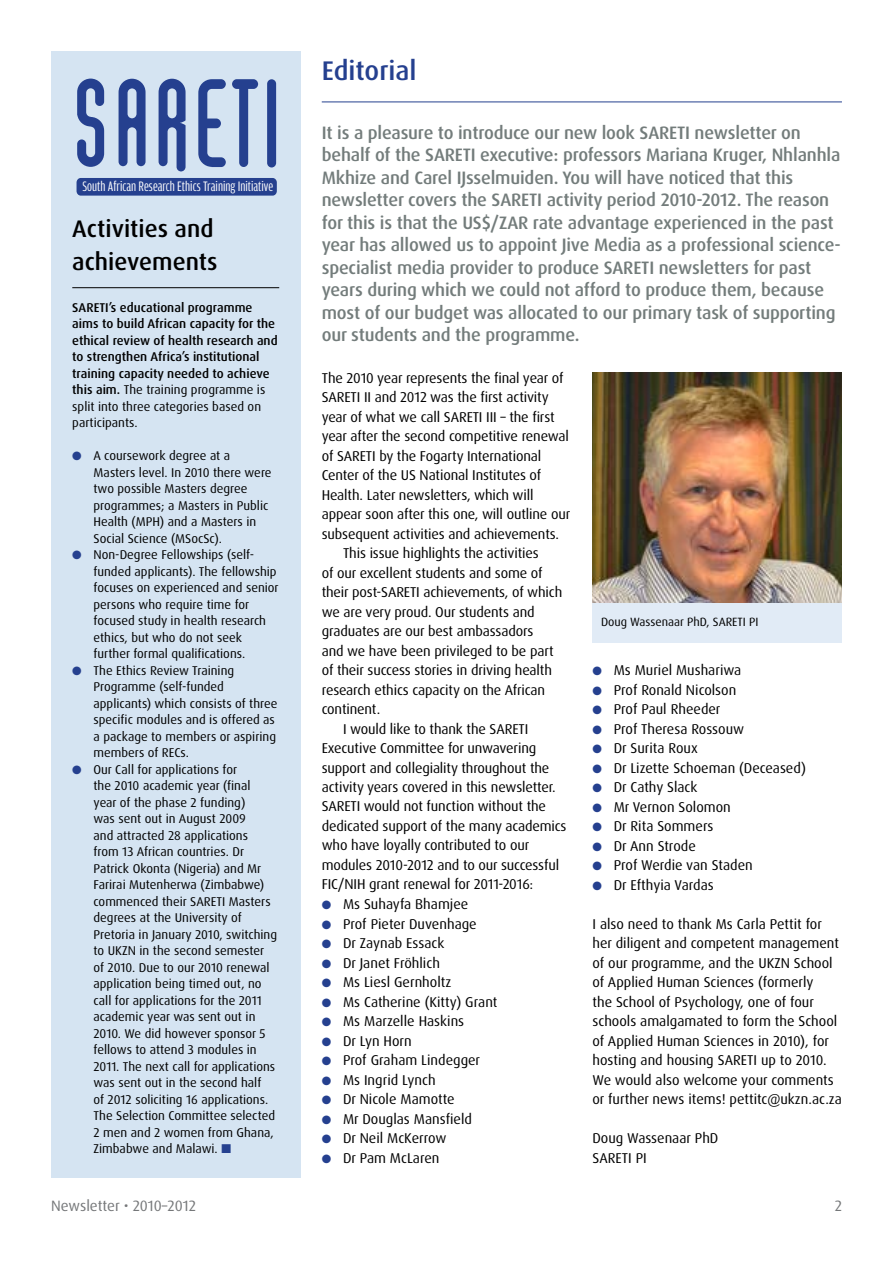
<style>
.page{position:relative;width:893px;height:1263px;background:#fff}
.page>*{position:absolute;margin:0;border:0;box-sizing:border-box;transform-origin:0 0}
.t1{font:500 27px "Dax Pro";color:#25408f}
.t2{font:500 24px/33px "Dax Pro";color:#000}
.t3{font:500 18px/22.5px "Dax Pro";letter-spacing:-.01em;color:#737c7b}
.t4{font:15px "Dax Pro";color:#757779}
.t5{font:14.55px "Amplitude Comp";color:#fff;scale:1.05 1}
.t6{font:14.25px/19.5px "Dax Pro";letter-spacing:-.01em;color:#000}
.t7{font:12.75px/16.5px "Dax Pro";color:#000}
.t8{font:500 12.75px/16.5px "Dax Pro";color:#000}
.t9{font:12px "Dax Pro";color:#000}
.s1{font-weight:400}
.s2{color:#25408f}
</style>
<div class="page">
<div style="left:51px;top:51px;width:249px;height:1127px;background:#d5e4f2"></div>
<hr style="left:72px;top:287px;width:207px;height:1px;background:#000">
<hr style="left:322px;top:102px;width:520px;height:1px;background:#25408f">
<div style="left:77px;top:178px;width:200px;height:18px;background:#25408f;border-radius:4px"></div>
<svg style="left:119px;top:79px;width:27px;height:87px"></svg>
<svg style="left:77px;top:79px;width:27px;height:88px"></svg>
<svg style="left:198px;top:79px;width:28px;height:88px"></svg>
<svg style="left:232px;top:79px;width:26px;height:88px"></svg>
<div style="left:267px;top:79px;width:9px;height:88px;background:#25408f;border-radius:5px"></div>
<svg style="left:159px;top:79px;width:27px;height:92px"></svg>
<img style="left:592px;top:373px;width:250px;height:231px">
<div style="left:592px;top:604px;width:250px;height:39px;background:#e1ebf6"></div>
<p class="t5" style="left:82px;top:179px;width:183px">South African Research Ethics Training Initiative</p>
<h2 class="t2" style="left:72px;top:213px;width:147px">Activities and achievements</h2>
<p class="t8" style="left:72px;top:299px;width:207px">SARETI’s educational programme aims to build African capacity for the ethical review of health research and to strengthen Africa’s institutional training capacity needed to achieve this aim. <span class="s1">The training programme is split into three categories based on participants.</span></p>
<p class="t7" style="left:94px;top:447px;width:180px;text-indent:-21px"><span class="s2">●</span> A coursework degree at a<br>Masters level. In 2010 there were two possible Masters degree programmes; a Masters in Public<br>Health (MPH) and a Masters in<br>Social Science (MSocSc).</p>
<p class="t7" style="left:94px;top:546px;width:187px;text-indent:-21px"><span class="s2">●</span> Non-Degree Fellowships (self&shy;funded applicants). The fellowship focuses on experienced and senior persons who require time for focused study in health research ethics, but who do not seek further formal qualifications.</p>
<p class="t7" style="left:94px;top:662px;width:185px;text-indent:-21px"><span class="s2">●</span> The Ethics Review Training<br>Programme (self-funded applicants) which consists of three specific modules and is offered as a package to members or aspiring members of RECs.</p>
<p class="t7" style="left:94px;top:761px;width:185px;text-indent:-21px"><span class="s2">●</span> Our Call for applications for<br>the 2010 academic year (final<br>year of the phase 2 funding)<br>was sent out in August 2009<br>and attracted 28 applications<br>from 13 African countries. Dr<br>Patrick Okonta (Nigeria) and Mr<br>Farirai Mutenherwa (Zimbabwe) commenced their SARETI Masters degrees at the University of<br>Pretoria in January 2010, switching to UKZN in the second semester of 2010. Due to our 2010 renewal application being timed out, no call for applications for the 2011 academic year was sent out in<br>2010. We did however sponsor 5 fellows to attend 3 modules in<br>2011. The next call for applications was sent out in the second half<br>of 2012 soliciting 16 applications.<br>The Selection Committee selected<br>2 men and 2 women from Ghana,<br>Zimbabwe and Malawi. <span class="s2">■</span></p>
<h1 class="t1" style="left:322px;top:53px;width:96px">Editorial</h1>
<p class="t3" style="left:322px;top:121px;width:521px">It is a pleasure to introduce our new look SARETI newsletter on behalf of the SARETI executive: professors Mariana Kruger, Nhlanhla Mkhize and Carel IJsselmuiden. You will have noticed that this newsletter covers the SARETI activity period 2010-2012. The reason for this is that the US$/ZAR rate advantage experienced in the past year has allowed us to appoint Jive Media as a professional science&shy;specialist media provider to produce SARETI newsletters for past years during which we could not afford to produce them, because most of our budget was allocated to our primary task of supporting our students and the programme.</p>
<p class="t6" style="left:322px;top:368px;width:243px">The 2010 year represents the final year of</p>
<p class="t6" style="left:322px;top:387px;width:229px">SARETI II and 2012 was the first activity</p>
<p class="t6" style="left:322px;top:407px;width:234px">year of what we call SARETI III – the first</p>
<p class="t6" style="left:322px;top:426px;width:249px">year after the second competitive renewal</p>
<p class="t6" style="left:322px;top:446px;width:221px">of SARETI by the Fogarty International</p>
<p class="t6" style="left:322px;top:465px;width:221px">Center of the US National Institutes of</p>
<p class="t6" style="left:322px;top:485px;width:213px">Health. Later newsletters, which will</p>
<p class="t6" style="left:322px;top:504px;width:250px">appear soon after this one, will outline our</p>
<p class="t6" style="left:322px;top:524px;width:239px">subsequent activities and achievements.</p>
<p class="t6" style="left:343px;top:543px;width:197px">This issue highlights the activities</p>
<p class="t6" style="left:322px;top:563px;width:222px">of our excellent students and some of</p>
<p class="t6" style="left:322px;top:582px;width:242px">their post-SARETI achievements, of which</p>
<p class="t6" style="left:322px;top:602px;width:214px">we are very proud. Our students and</p>
<p class="t6" style="left:322px;top:621px;width:213px">graduates are our best ambassadors</p>
<p class="t6" style="left:322px;top:641px;width:233px">and we have been privileged to be part</p>
<p class="t6" style="left:322px;top:660px;width:232px">of their success stories in driving health</p>
<p class="t6" style="left:322px;top:680px;width:225px">research ethics capacity on the African</p>
<p class="t6" style="left:322px;top:699px;width:60px">continent.</p>
<p class="t6" style="left:343px;top:719px;width:187px">I would like to thank the SARETI</p>
<p class="t6" style="left:322px;top:738px;width:216px">Executive Committee for unwavering</p>
<p class="t6" style="left:322px;top:758px;width:229px">support and collegiality throughout the</p>
<p class="t6" style="left:322px;top:777px;width:236px">activity years covered in this newsletter.</p>
<p class="t6" style="left:322px;top:797px;width:226px">SARETI would not function without the</p>
<p class="t6" style="left:322px;top:816px;width:246px">dedicated support of the many academics</p>
<p class="t6" style="left:322px;top:836px;width:209px">who have loyally contributed to our</p>
<p class="t6" style="left:322px;top:855px;width:239px">modules 2010-2012 and to our successful</p>
<p class="t6" style="left:322px;top:875px;width:213px">FIC/NIH grant renewal for 2011-2016:</p>
<p class="t6" style="left:322px;top:894px;width:148px"><span class="s2">●</span> Ms Suhayfa Bhamjee</p>
<p class="t6" style="left:322px;top:914px;width:156px"><span class="s2">●</span> Prof Pieter Duvenhage</p>
<p class="t6" style="left:322px;top:933px;width:124px"><span class="s2">●</span> Dr Zaynab Essack</p>
<p class="t6" style="left:322px;top:953px;width:120px"><span class="s2">●</span> Dr Janet Fröhlich</p>
<p class="t6" style="left:322px;top:972px;width:131px"><span class="s2">●</span> Ms Liesl Gernholtz</p>
<p class="t6" style="left:322px;top:992px;width:177px"><span class="s2">●</span> Ms Catherine (Kitty) Grant</p>
<p class="t6" style="left:322px;top:1011px;width:144px"><span class="s2">●</span> Ms Marzelle Haskins</p>
<p class="t6" style="left:322px;top:1031px;width:92px"><span class="s2">●</span> Dr Lyn Horn</p>
<p class="t6" style="left:322px;top:1050px;width:160px"><span class="s2">●</span> Prof Graham Lindegger</p>
<p class="t6" style="left:322px;top:1070px;width:115px"><span class="s2">●</span> Ms Ingrid Lynch</p>
<p class="t6" style="left:322px;top:1089px;width:134px"><span class="s2">●</span> Dr Nicole Mamotte</p>
<p class="t6" style="left:322px;top:1109px;width:152px"><span class="s2">●</span> Mr Douglas Mansfield</p>
<p class="t6" style="left:322px;top:1128px;width:126px"><span class="s2">●</span> Dr Neil McKerrow</p>
<p class="t6" style="left:322px;top:1148px;width:119px"><span class="s2">●</span> Dr Pam McLaren</p>
<p class="t9" style="left:601px;top:614px;width:159px">Doug Wassenaar PhD, SARETI PI</p>
<p class="t6" style="left:592px;top:660px;width:150px"><span class="s2">●</span> Ms Muriel Mushariwa</p>
<p class="t6" style="left:592px;top:680px;width:145px"><span class="s2">●</span> Prof Ronald Nicolson</p>
<p class="t6" style="left:592px;top:699px;width:130px"><span class="s2">●</span> Prof Paul Rheeder</p>
<p class="t6" style="left:592px;top:719px;width:153px"><span class="s2">●</span> Prof Theresa Rossouw</p>
<p class="t6" style="left:592px;top:738px;width:107px"><span class="s2">●</span> Dr Surita Roux</p>
<p class="t6" style="left:592px;top:758px;width:215px"><span class="s2">●</span> Dr Lizette Schoeman (Deceased)</p>
<p class="t6" style="left:592px;top:777px;width:106px"><span class="s2">●</span> Dr Cathy Slack</p>
<p class="t6" style="left:592px;top:797px;width:140px"><span class="s2">●</span> Mr Vernon Solomon</p>
<p class="t6" style="left:592px;top:816px;width:123px"><span class="s2">●</span> Dr Rita Sommers</p>
<p class="t6" style="left:592px;top:836px;width:105px"><span class="s2">●</span> Dr Ann Strode</p>
<p class="t6" style="left:592px;top:855px;width:162px"><span class="s2">●</span> Prof Werdie van Staden</p>
<p class="t6" style="left:592px;top:875px;width:123px"><span class="s2">●</span> Dr Efthyia Vardas</p>
<p class="t6" style="left:592px;top:914px;width:251px">I also need to thank Ms Carla Pettit for her diligent and competent management of our programme, and the UKZN School of Applied Human Sciences (formerly<br>the School of Psychology, one of four schools amalgamated to form the School of Applied Human Sciences in 2010), for hosting and housing SARETI up to 2010.<br>We would also welcome your comments or further news items! pettitc@ukzn.ac.za</p>
<p class="t6" style="left:592px;top:1128px;width:127px">Doug Wassenaar PhD<br>SARETI PI</p>
<p class="t4" style="left:51px;top:1196px;width:147px">Newsletter • 2010–2012</p>
<p class="t4" style="left:835px;top:1196px;width:9px">2</p>
</div>
